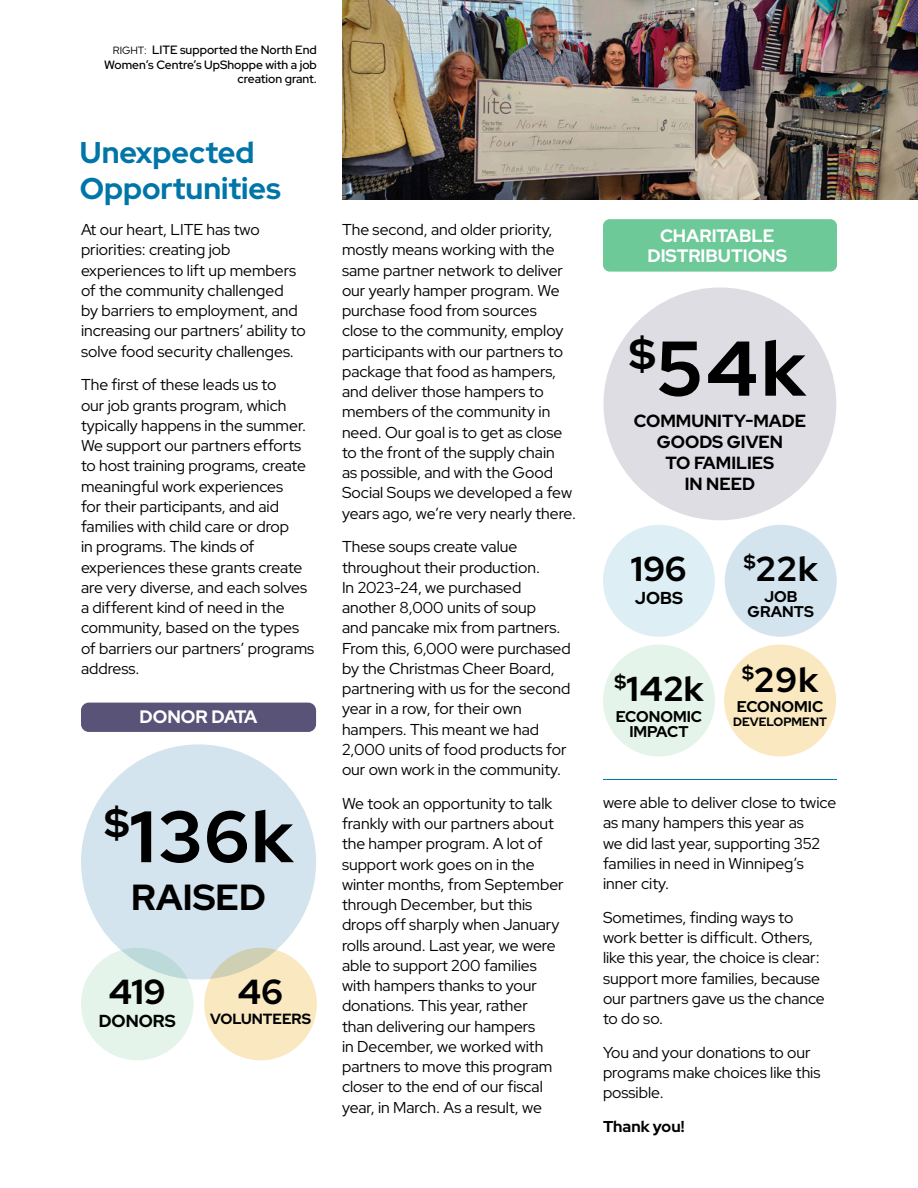
<style>
.page{position:relative;width:918px;height:1188px;background:#fff}
.page>*{position:absolute;margin:0;border:0;box-sizing:border-box;transform-origin:0 0}
.Body_Copy{font:700 77.4px "Red Hat Display";color:#000}
.Body_Copy-2{font:700 72.6px "Red Hat Display";color:#000}
.Body_Copy-3{font:700 36.3px "Red Hat Display";color:#000}
.Body_Copy-4{font:700 34.8px "Red Hat Display";color:#000}
.Body_Copy-5{font:700 34.5px "Red Hat Display";letter-spacing:.04em;color:#000}
.Body_Copy-6{font:700 30px/36px "Red Hat Display";color:#0075a8}
.Body_Copy-7{font:700 18px/19.5px "Red Hat Display";color:#fff;text-align:center}
.Body_Copy-8{font:700 17.55px/21.1px "Red Hat Display";color:#000;text-align:center}
.Body_Copy-9{font:700 17.4px "Red Hat Display";color:#000}
.Body_Copy-10{font:700 17.25px "Red Hat Display";color:#000}
.Body_Copy-11{font:15.75px/20.2px "Red Hat Display";color:#000}
.Body_Copy-12{font:700 15.75px "Red Hat Display";color:#000}
.Body_Copy-13{font:700 15.6px/15.6px "Red Hat Display";color:#000;text-align:center}
.Body_Copy-14{font:700 14.7px "Red Hat Display";color:#000}
.Body_Copy-15{font:700 12.15px "Red Hat Display";color:#000}
.Body_Copy-16{font:600 12px/14.4px "Red Hat Display";color:#000;text-align:right}
.s1{font-weight:400;font-size:10.5px}
</style>
<div class="page">
<div style="left:81px;top:948px;width:113px;height:112px;background:#e4f4ea;border-radius:50%"></div>
<div style="left:204px;top:948px;width:113px;height:112px;background:#fae8c0;border-radius:50%"></div>
<div style="left:81px;top:744px;width:235px;height:236px;background:#d3e4ee;border-radius:50%"></div>
<div style="left:81px;top:703px;width:235px;height:29px;background:#595378;border-radius:8px"></div>
<div style="left:603px;top:525px;width:112px;height:112px;background:#ddeff4;border-radius:50%"></div>
<div style="left:603px;top:645px;width:112px;height:111px;background:#e4f4ea;border-radius:50%"></div>
<div style="left:725px;top:525px;width:112px;height:112px;background:#d3e4ee;border-radius:50%"></div>
<div style="left:724px;top:645px;width:112px;height:111px;background:#fae8c0;border-radius:50%"></div>
<div style="left:603px;top:219px;width:234px;height:53px;background:#6dc998;border-radius:7px"></div>
<div style="left:604px;top:287px;width:232px;height:233px;background:#dedde4;border-radius:50%"></div>
<img style="left:342px;top:0;width:576px;height:200px">
<hr style="left:603px;top:779px;width:234px;height:1px;background:#0075a8">
<p class="Body_Copy-16" style="left:104px;top:43px;width:214px"><span class="s1">RIGHT:</span> LITE supported the North End<br>Women’s Centre’s UpShoppe with a job creation grant.</p>
<p class="Body_Copy-6" style="left:80px;top:133px;width:203px">Unexpected<br>Opportunities</p>
<p class="Body_Copy-11" style="left:81px;top:219px;width:226px">At our heart, LITE has two priorities: creating job experiences to lift up members of the community challenged<br>by barriers to employment, and increasing our partners’ ability to solve food security challenges.</p>
<p class="Body_Copy-11" style="left:81px;top:374px;width:235px">The first of these leads us to<br>our job grants program, which typically happens in the summer.<br>We support our partners efforts to host training programs, create meaningful work experiences<br>for their participants, and aid families with child care or drop<br>in programs. The kinds of experiences these grants create are very diverse, and each solves a different kind of need in the community, based on the types of barriers our partners’ programs address.</p>
<p class="Body_Copy-7" style="left:140px;top:706px;width:119px">DONOR DATA</p>
<p class="Body_Copy-2" style="left:104px;top:789px;width:190px"><sup>$</sup>136k</p>
<p class="Body_Copy-3" style="left:131px;top:874px;width:136px">RAISED</p>
<p class="Body_Copy-4" style="left:109px;top:969px;width:58px">419</p>
<p class="Body_Copy-9" style="left:99px;top:1010px;width:78px">DONORS</p>
<p class="Body_Copy-4" style="left:238px;top:969px;width:47px">46</p>
<p class="Body_Copy-14" style="left:210px;top:1010px;width:102px">VOLUNTEERS</p>
<p class="Body_Copy-11" style="left:342px;top:219px;width:235px">The second, and older priority, mostly means working with the same partner network to deliver our yearly hamper program. We purchase food from sources close to the community, employ participants with our partners to package that food as hampers, and deliver those hampers to members of the community in need. Our goal is to get as close to the front of the supply chain<br>as possible, and with the Good<br>Social Soups we developed a few years ago, we’re very nearly there.</p>
<p class="Body_Copy-11" style="left:342px;top:536px;width:230px">These soups create value throughout their production.<br>In 2023-24, we purchased another 8,000 units of soup<br>and pancake mix from partners.<br>From this, 6,000 were purchased by the Christmas Cheer Board, partnering with us for the second year in a row, for their own hampers. This meant we had<br>2,000 units of food products for our own work in the community.</p>
<p class="Body_Copy-11" style="left:342px;top:793px;width:223px">We took an opportunity to talk frankly with our partners about the hamper program. A lot of support work goes on in the winter months, from September through December, but this drops off sharply when January rolls around. Last year, we were able to support 200 families with hampers thanks to your donations. This year, rather<br>than delivering our hampers<br>in December, we worked with partners to move this program closer to the end of our fiscal year, in March. As a result, we</p>
<p class="Body_Copy-11" style="left:603px;top:792px;width:235px">were able to deliver close to twice as many hampers this year as<br>we did last year, supporting 352 families in need in Winnipeg’s inner city.</p>
<p class="Body_Copy-7" style="left:647px;top:226px;width:141px">CHARITABLE<br>DISTRIBUTIONS</p>
<p class="Body_Copy" style="left:629px;top:318px;width:177px"><sup>$</sup>54k</p>
<p class="Body_Copy-8" style="left:634px;top:410px;width:174px">COMMUNITY-MADE<br>GOODS GIVEN<br>TO FAMILIES<br>IN NEED</p>
<p class="Body_Copy-5" style="left:744px;top:546px;width:76px"><sup>$</sup>22k</p>
<p class="Body_Copy-13" style="left:748px;top:588px;width:68px">JOB<br>GRANTS</p>
<p class="Body_Copy-5" style="left:631px;top:546px;width:57px">196</p>
<p class="Body_Copy-10" style="left:635px;top:586px;width:49px">JOBS</p>
<p class="Body_Copy-5" style="left:742px;top:657px;width:78px"><sup>$</sup>29k</p>
<p class="Body_Copy-13" style="left:737px;top:699px;width:88px">ECONOMIC</p>
<p class="Body_Copy-15" style="left:733px;top:714px;width:95px">DEVELOPMENT</p>
<p class="Body_Copy-5" style="left:614px;top:666px;width:91px"><sup>$</sup>142k</p>
<p class="Body_Copy-13" style="left:616px;top:708px;width:88px">ECONOMIC<br>IMPACT</p>
<p class="Body_Copy-11" style="left:603px;top:907px;width:223px">Sometimes, finding ways to work better is difficult. Others, like this year, the choice is clear: support more families, because our partners gave us the chance to do so.</p>
<p class="Body_Copy-11" style="left:603px;top:1042px;width:219px">You and your donations to our programs make choices like this possible.</p>
<p class="Body_Copy-12" style="left:603px;top:1116px;width:83px">Thank you!</p>
</div>
